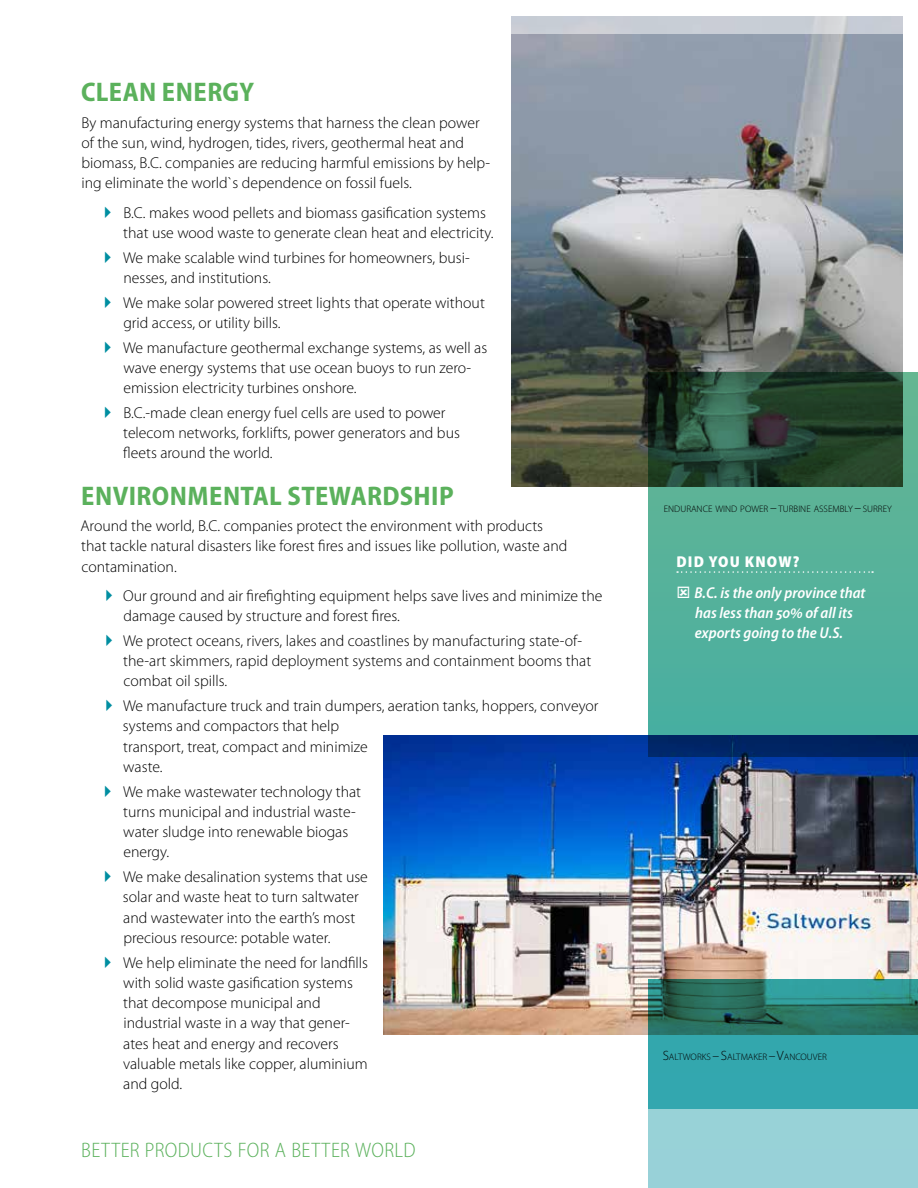
<style>
.page{position:relative;width:918px;height:1188px;background:#fff}
.page>*{position:absolute;margin:0;border:0;box-sizing:border-box;transform-origin:0 0}
.t1{font:700 semi-condensed 27px "Myriad Pro";letter-spacing:.015em;color:#5bb15c}
.t2{font:300 semi-condensed 21px "Myriad Pro";letter-spacing:.02em;color:#5bb15c}
.t3{font:300 15.75px/20.2px "Myriad Pro";color:#000}
.t4{font:italic 600 semi-condensed 15.75px/20.2px "Myriad Pro";color:#fff}
.t5{font:900 semi-condensed 15.75px "Myriad Pro";letter-spacing:.075em;color:#fff}
.t6{font:300 9.45px "Myriad Pro";color:#000}
.s1{font-size:13.5px}
</style>
<div class="page">
<svg style="left:648px;top:372px;width:270px;height:737px;background:#4bae9f"></svg>
<img style="left:511px;top:34px;width:392px;height:453px">
<img style="left:383px;top:735px;width:535px;height:300px">
<div style="left:648px;top:1109px;width:270px;height:79px;background:#98d2d7"></div>
<svg style="left:677px;top:571px;width:196px;height:2px"></svg>
<svg style="left:511px;top:16px;width:392px;height:18px;background:#c9cdd5"></svg>
<svg style="left:678px;top:586px;width:11px;height:12px"></svg>
<h1 class="t1" style="left:81px;top:77px;width:174px">CLEAN ENERGY</h1>
<p class="t3" style="left:81px;top:112px;width:410px">By manufacturing energy systems that harness the clean power of the sun, wind, hydrogen, tides, rivers, geothermal heat and biomass, B.C. companies are reducing harmful emissions by help&shy;ing eliminate the world`s dependence on fossil fuels.</p>
<p class="t3" style="left:123px;top:202px;width:372px">B.C. makes wood pellets and biomass gasification systems that use wood waste to generate clean heat and electricity.</p>
<p class="t3" style="left:123px;top:247px;width:348px">We make scalable wind turbines for homeowners, busi&shy;nesses, and institutions.</p>
<p class="t3" style="left:123px;top:292px;width:363px">We make solar powered street lights that operate without grid access, or utility bills.</p>
<p class="t3" style="left:123px;top:337px;width:366px">We manufacture geothermal exchange systems, as well as wave energy systems that use ocean buoys to run zero&shy;emission electricity turbines onshore.</p>
<p class="t3" style="left:123px;top:403px;width:338px">B.C.-made clean energy fuel cells are used to power telecom networks, forklifts, power generators and bus fleets around the world.</p>
<h1 class="t1" style="left:81px;top:481px;width:374px">ENVIRONMENTAL STEWARDSHIP</h1>
<p class="t3" style="left:80px;top:516px;width:489px">Around the world, B.C. companies protect the environment with products that tackle natural disasters like forest fires and issues like pollution, waste and contamination.</p>
<p class="t3" style="left:123px;top:586px;width:481px">Our ground and air firefighting equipment helps save lives and minimize the damage caused by structure and forest fires.</p>
<p class="t3" style="left:123px;top:631px;width:470px">We protect oceans, rivers, lakes and coastlines by manufacturing state-of&shy;the-art skimmers, rapid deployment systems and containment booms that combat oil spills.</p>
<p class="t3" style="left:123px;top:696px;width:477px">We manufacture truck and train dumpers, aeration tanks, hoppers, conveyor systems and compactors that help<br>transport, treat, compact and minimize<br>waste.</p>
<p class="t3" style="left:123px;top:781px;width:240px">We make wastewater technology that turns municipal and industrial waste&shy;water sludge into renewable biogas energy.</p>
<p class="t3" style="left:123px;top:867px;width:246px">We make desalination systems that use solar and waste heat to turn saltwater and wastewater into the earth’s most precious resource: potable water.</p>
<p class="t3" style="left:123px;top:952px;width:247px">We help eliminate the need for landfills with solid waste gasification systems that decompose municipal and industrial waste in a way that gener&shy;ates heat and energy and recovers valuable metals like copper, aluminium and gold.</p>
<h2 class="t2" style="left:81px;top:1139px;width:336px">BETTER PRODUCTS FOR A BETTER WORLD</h2>
<p class="t6" style="left:664px;top:504px;width:230px">ENDURANCE WIND POWER <span class="s1">–</span> TURBINE ASSEMBLY <span class="s1">–</span> SURREY</p>
<p class="t5" style="left:676px;top:553px;width:124px">DID YOU KNOW?</p>
<p class="t4" style="left:695px;top:583px;width:172px">B.C. is the only province that has less than 50% of all its exports going to the U.S.</p>
<p class="t6" style="left:663px;top:1052px;width:166px"><span class="s1">S</span>ALTWORKS <span class="s1">– S</span>ALTMAKER <span class="s1">– V</span>ANCOUVER</p>
</div>
